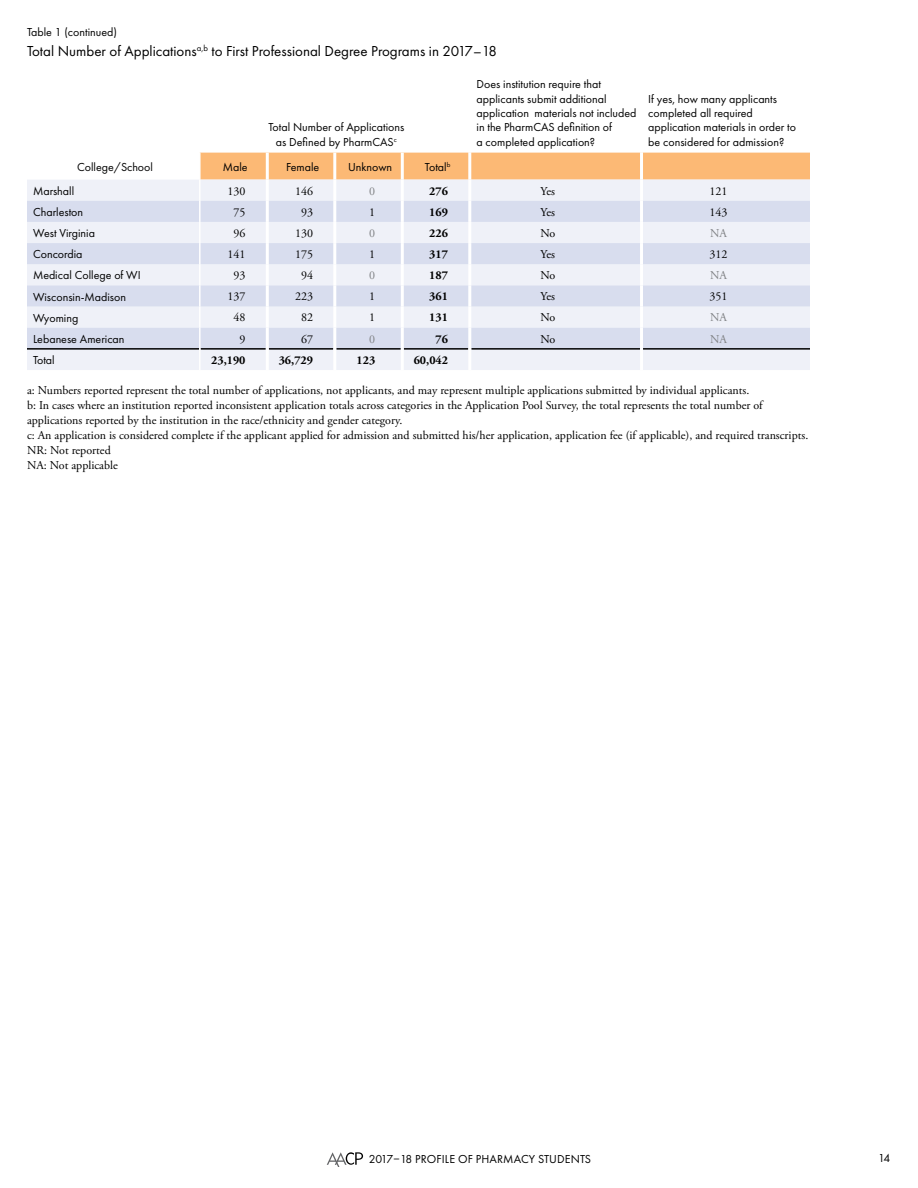
<style>
.page{position:relative;width:918px;height:1188px;background:#fff}
.page>*{position:absolute;margin:0;border:0;box-sizing:border-box;transform-origin:0 0}
.t1{font:15px "Futura PT";color:#000}
.t2{font:12px/15px "Adobe Garamond Pro";color:#000}
.t3{font:12px/14.4px "Futura PT";color:#000}
.t4{font:700 12px "Adobe Garamond Pro";color:#000}
.t5{font:12px "Adobe Garamond Pro";color:#808285}
</style>
<div class="page">
<svg style="left:327px;top:1152px;width:36px;height:15px"></svg>
<svg style="left:200px;top:152px;width:610px;height:1px"></svg>
<div style="left:201px;top:153px;width:609px;height:27px;background:#fcb975"></div>
<div style="left:27px;top:180px;width:783px;height:190px;background:#eff1f8"></div>
<svg style="left:27px;top:201px;width:783px;height:147px;fill:#d8ddee"></svg>
<hr style="left:266px;top:153px;width:3px;height:27px;background:#fff">
<hr style="left:333px;top:153px;width:3px;height:27px;background:#fff">
<hr style="left:199px;top:180px;width:2px;height:21px;background:#fff">
<hr style="left:199px;top:201px;width:2px;height:21px;background:#fff">
<hr style="left:266px;top:180px;width:3px;height:21px;background:#fff">
<hr style="left:333px;top:180px;width:3px;height:21px;background:#fff">
<hr style="left:266px;top:201px;width:3px;height:21px;background:#fff">
<hr style="left:333px;top:201px;width:3px;height:21px;background:#fff">
<hr style="left:199px;top:222px;width:2px;height:21px;background:#fff">
<hr style="left:199px;top:243px;width:2px;height:21px;background:#fff">
<hr style="left:199px;top:264px;width:2px;height:21px;background:#fff">
<hr style="left:199px;top:285px;width:2px;height:22px;background:#fff">
<hr style="left:266px;top:222px;width:3px;height:21px;background:#fff">
<hr style="left:266px;top:243px;width:3px;height:21px;background:#fff">
<hr style="left:266px;top:264px;width:3px;height:21px;background:#fff">
<hr style="left:266px;top:285px;width:3px;height:22px;background:#fff">
<hr style="left:333px;top:222px;width:3px;height:21px;background:#fff">
<hr style="left:333px;top:243px;width:3px;height:21px;background:#fff">
<hr style="left:333px;top:264px;width:3px;height:21px;background:#fff">
<hr style="left:333px;top:285px;width:3px;height:22px;background:#fff">
<hr style="left:401px;top:153px;width:3px;height:27px;background:#fff">
<hr style="left:401px;top:180px;width:3px;height:21px;background:#fff">
<hr style="left:401px;top:201px;width:3px;height:21px;background:#fff">
<hr style="left:401px;top:222px;width:3px;height:21px;background:#fff">
<hr style="left:401px;top:243px;width:3px;height:21px;background:#fff">
<hr style="left:401px;top:264px;width:3px;height:21px;background:#fff">
<hr style="left:401px;top:285px;width:3px;height:22px;background:#fff">
<hr style="left:640px;top:76px;width:3px;height:77px;background:#fff">
<hr style="left:640px;top:153px;width:3px;height:27px;background:#fff">
<hr style="left:640px;top:180px;width:3px;height:21px;background:#fff">
<hr style="left:640px;top:201px;width:3px;height:21px;background:#fff">
<hr style="left:640px;top:222px;width:3px;height:21px;background:#fff">
<hr style="left:640px;top:243px;width:3px;height:21px;background:#fff">
<hr style="left:640px;top:264px;width:3px;height:21px;background:#fff">
<hr style="left:640px;top:285px;width:3px;height:22px;background:#fff">
<hr style="left:468px;top:76px;width:3px;height:77px;background:#fff">
<hr style="left:468px;top:153px;width:3px;height:27px;background:#fff">
<hr style="left:468px;top:180px;width:3px;height:21px;background:#fff">
<hr style="left:468px;top:201px;width:3px;height:21px;background:#fff">
<hr style="left:468px;top:222px;width:3px;height:21px;background:#fff">
<hr style="left:468px;top:243px;width:3px;height:21px;background:#fff">
<hr style="left:468px;top:264px;width:3px;height:21px;background:#fff">
<hr style="left:468px;top:285px;width:3px;height:22px;background:#fff">
<hr style="left:199px;top:307px;width:2px;height:21px;background:#fff">
<hr style="left:27px;top:348px;width:172px;height:2px;background:#000">
<hr style="left:201px;top:348px;width:65px;height:2px;background:#000">
<hr style="left:269px;top:348px;width:64px;height:2px;background:#000">
<hr style="left:336px;top:348px;width:65px;height:2px;background:#000">
<hr style="left:404px;top:348px;width:64px;height:2px;background:#000">
<hr style="left:471px;top:348px;width:169px;height:2px;background:#000">
<hr style="left:643px;top:348px;width:167px;height:2px;background:#000">
<hr style="left:199px;top:328px;width:2px;height:21px;background:#fff">
<hr style="left:199px;top:349px;width:2px;height:21px;background:#fff">
<hr style="left:266px;top:307px;width:3px;height:21px;background:#fff">
<hr style="left:333px;top:307px;width:3px;height:21px;background:#fff">
<hr style="left:401px;top:307px;width:3px;height:21px;background:#fff">
<hr style="left:468px;top:307px;width:3px;height:21px;background:#fff">
<hr style="left:640px;top:307px;width:3px;height:21px;background:#fff">
<hr style="left:266px;top:328px;width:3px;height:21px;background:#fff">
<hr style="left:333px;top:328px;width:3px;height:21px;background:#fff">
<hr style="left:401px;top:328px;width:3px;height:21px;background:#fff">
<hr style="left:468px;top:328px;width:3px;height:21px;background:#fff">
<hr style="left:640px;top:328px;width:3px;height:21px;background:#fff">
<hr style="left:266px;top:349px;width:3px;height:21px;background:#fff">
<hr style="left:333px;top:349px;width:3px;height:21px;background:#fff">
<hr style="left:401px;top:349px;width:3px;height:21px;background:#fff">
<hr style="left:468px;top:349px;width:3px;height:21px;background:#fff">
<hr style="left:640px;top:349px;width:3px;height:21px;background:#fff">
<p class="t3" style="left:27px;top:25px;width:92px">Table 1 (continued)</p>
<p class="t1" style="left:27px;top:42px;width:471px">Total Number of Applications<sup>a,b</sup> to First Professional Degree Programs in 2017–18</p>
<p class="t3" style="left:269px;top:120px;width:137px;text-align:center">Total Number of Applications as Defined by PharmCAS<sup>c</sup></p>
<p class="t3" style="left:77px;top:159px;width:77px">College/School</p>
<p class="t3" style="left:223px;top:159px;width:26px">Male</p>
<p class="t3" style="left:286px;top:159px;width:35px">Female</p>
<p class="t3" style="left:348px;top:159px;width:46px">Unknown</p>
<p class="t3" style="left:425px;top:159px;width:27px">Total<sup>b</sup></p>
<p class="t3" style="left:477px;top:77px;width:161px">Does institution require that applicants submit additional application materials not included in the PharmCAS definition of<br>a completed application?</p>
<p class="t3" style="left:648px;top:91px;width:149px">If yes, how many applicants completed all required application materials in order to be considered for admission?</p>
<p class="t3" style="left:33px;top:184px;width:43px">Marshall</p>
<p class="t2" style="left:228px;top:184px;width:19px">130</p>
<p class="t2" style="left:295px;top:184px;width:19px">146</p>
<p class="t5" style="left:369px;top:184px;width:7px">0</p>
<p class="t4" style="left:429px;top:184px;width:20px">276</p>
<p class="t2" style="left:541px;top:184px;width:16px">Yes</p>
<p class="t2" style="left:710px;top:184px;width:19px">121</p>
<p class="t3" style="left:33px;top:205px;width:52px">Charleston</p>
<p class="t2" style="left:234px;top:205px;width:13px">75</p>
<p class="t2" style="left:301px;top:205px;width:13px">93</p>
<p class="t2" style="left:369px;top:205px;width:7px">1</p>
<p class="t4" style="left:429px;top:205px;width:20px">169</p>
<p class="t2" style="left:541px;top:205px;width:16px">Yes</p>
<p class="t2" style="left:710px;top:205px;width:19px">143</p>
<p class="t3" style="left:33px;top:226px;width:64px">West Virginia</p>
<p class="t2" style="left:234px;top:226px;width:13px">96</p>
<p class="t2" style="left:295px;top:226px;width:19px">130</p>
<p class="t5" style="left:369px;top:226px;width:7px">0</p>
<p class="t4" style="left:429px;top:226px;width:20px">226</p>
<p class="t2" style="left:540px;top:226px;width:16px">No</p>
<p class="t5" style="left:710px;top:226px;width:18px">NA</p>
<p class="t3" style="left:33px;top:247px;width:51px">Concordia</p>
<p class="t2" style="left:228px;top:247px;width:19px">141</p>
<p class="t2" style="left:295px;top:247px;width:19px">175</p>
<p class="t2" style="left:369px;top:247px;width:7px">1</p>
<p class="t4" style="left:429px;top:247px;width:20px">317</p>
<p class="t2" style="left:541px;top:247px;width:16px">Yes</p>
<p class="t2" style="left:710px;top:247px;width:19px">312</p>
<p class="t3" style="left:33px;top:268px;width:109px">Medical College of WI</p>
<p class="t2" style="left:234px;top:268px;width:13px">93</p>
<p class="t2" style="left:301px;top:268px;width:13px">94</p>
<p class="t5" style="left:369px;top:268px;width:7px">0</p>
<p class="t4" style="left:429px;top:268px;width:20px">187</p>
<p class="t2" style="left:540px;top:268px;width:16px">No</p>
<p class="t5" style="left:710px;top:268px;width:18px">NA</p>
<p class="t3" style="left:33px;top:289px;width:95px">Wisconsin-Madison</p>
<p class="t2" style="left:228px;top:289px;width:19px">137</p>
<p class="t2" style="left:295px;top:289px;width:19px">223</p>
<p class="t2" style="left:369px;top:289px;width:7px">1</p>
<p class="t4" style="left:429px;top:290px;width:20px">361</p>
<p class="t2" style="left:541px;top:289px;width:16px">Yes</p>
<p class="t2" style="left:710px;top:289px;width:19px">351</p>
<p class="t3" style="left:33px;top:310px;width:47px">Wyoming</p>
<p class="t2" style="left:234px;top:311px;width:13px">48</p>
<p class="t2" style="left:301px;top:311px;width:13px">82</p>
<p class="t2" style="left:369px;top:311px;width:7px">1</p>
<p class="t4" style="left:429px;top:311px;width:20px">131</p>
<p class="t2" style="left:540px;top:311px;width:16px">No</p>
<p class="t5" style="left:710px;top:310px;width:18px">NA</p>
<p class="t3" style="left:33px;top:332px;width:93px">Lebanese American</p>
<p class="t2" style="left:240px;top:332px;width:7px">9</p>
<p class="t2" style="left:301px;top:332px;width:13px">67</p>
<p class="t5" style="left:369px;top:332px;width:7px">0</p>
<p class="t4" style="left:436px;top:332px;width:14px">76</p>
<p class="t2" style="left:540px;top:332px;width:16px">No</p>
<p class="t5" style="left:710px;top:332px;width:18px">NA</p>
<p class="t3" style="left:33px;top:353px;width:23px">Total</p>
<p class="t4" style="left:211px;top:353px;width:36px">23,190</p>
<p class="t4" style="left:279px;top:353px;width:36px">36,729</p>
<p class="t4" style="left:357px;top:353px;width:20px">123</p>
<p class="t4" style="left:414px;top:353px;width:36px">60,042</p>
<p class="t2" style="left:27px;top:383px;width:783px">a: Numbers reported represent the total number of applications, not applicants, and may represent multiple applications submitted by individual applicants.<br>b: In cases where an institution reported inconsistent application totals across categories in the Application Pool Survey, the total represents the total number of applications reported by the institution in the race/ethnicity and gender category.<br>c: An application is considered complete if the applicant applied for admission and submitted his/her application, application fee (if applicable), and required transcripts.<br>NR: Not reported<br>NA: Not applicable</p>
<p class="t3" style="left:369px;top:1152px;width:224px">2017–18 PROFILE OF PHARMACY STUDENTS</p>
<p class="t3" style="left:878px;top:1151px;width:14px">14</p>
</div>
